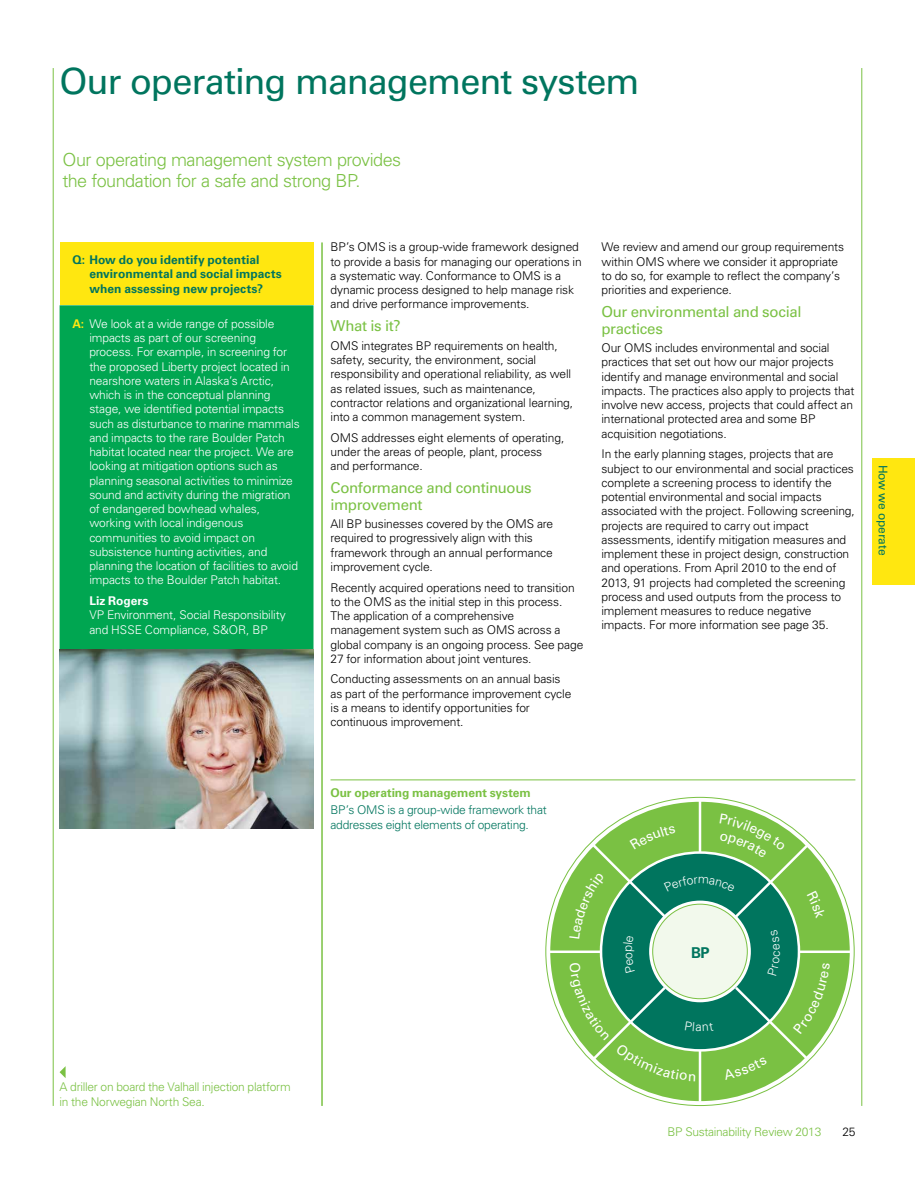
<style>
.page{position:relative;width:915px;height:1191px;background:#fff}
.page>*{position:absolute;margin:0;border:0;box-sizing:border-box;transform-origin:0 0}
.t1{font:36px "Univers GT";letter-spacing:-.025em;color:#00755e}
.t2{font:300 18px/21px "Univers GT";letter-spacing:-.03em;color:#7ac143}
.t3{font:15px/16.5px "Univers GT";letter-spacing:-.02em;color:#7ac143}
.t4{font:700 15px "Univers GT";color:#00755e}
.t5{font:300 12px/14.2px "Univers GT";letter-spacing:-.01em;color:#000}
.t6{font:300 12px/14.2px "Univers GT";letter-spacing:-.01em;color:#fff}
.t7{font:300 12px/14.2px "Univers GT";letter-spacing:-.025em;color:#7ac143}
.t8{font:700 12px/14.2px "Univers GT";color:#00755e}
.t9{font:300 12px/14.2px "Univers GT";letter-spacing:-.02em;color:#00755e}
.t10{font:700 12px "Univers GT";letter-spacing:-.01em;color:#7ac143}
.t11{font:12px "Univers GT";letter-spacing:-.015em;color:#00755e}
.t12{font:700 12px "Univers GT";color:#fff}
.s1{font-weight:700;color:#ffe710}
</style>
<div class="page">
<div style="left:60px;top:242px;width:253px;height:63px;background:#ffe710"></div>
<div style="left:60px;top:305px;width:253px;height:345px;background:#00a651"></div>
<div style="left:872px;top:459px;width:42px;height:126px;background:#ffe710"></div>
<img style="left:60px;top:650px;width:253px;height:178px">
<hr style="left:321px;top:242px;width:1px;height:864px;background:#7ac143">
<svg style="left:60px;top:1066px;width:6px;height:12px"></svg>
<hr style="left:53px;top:68px;width:1px;height:1038px;background:#7ac143">
<hr style="left:861px;top:68px;width:1px;height:1038px;background:#7ac143">
<div style="left:550px;top:801px;width:299px;height:300px;background:#7ac143;border-radius:50%"></div>
<hr style="left:698px;top:800px;width:3px;height:301px;background:#fff">
<hr style="left:549px;top:950px;width:301px;height:3px;background:#fff">
<svg style="left:590px;top:842px;width:220px;height:219px"></svg>
<div style="left:652px;top:904px;width:95px;height:94px;background:#f2f9ec;border-radius:50%"></div>
<hr style="left:330px;top:779px;width:525px;height:1px;background:#7ac143">
<svg style="left:615px;top:1043px;width:80px;height:38px"></svg>
<svg style="left:569px;top:962px;width:40px;height:78px"></svg>
<svg style="left:629px;top:842px;width:46px;height:7px"></svg>
<svg style="left:569px;top:873px;width:37px;height:66px"></svg>
<svg style="left:806px;top:891px;width:4px;height:27px"></svg>
<svg style="left:792px;top:963px;width:37px;height:71px"></svg>
<svg style="left:723px;top:1057px;width:44px;height:4px"></svg>
<svg style="left:663px;top:875px;width:71px;height:16px"></svg>
<svg style="left:623px;top:935px;width:11px;height:38px"></svg>
<svg style="left:684px;top:1021px;width:29px;height:10px"></svg>
<svg style="left:767px;top:929px;width:12px;height:47px"></svg>
<svg style="left:719px;top:813px;width:66px;height:44px"></svg>
<h1 class="t1" style="left:60px;top:60px;width:581px">Our operating management system</h1>
<h2 class="t2" style="left:62px;top:149px;width:340px">Our operating management system provides the foundation for a safe and strong BP.</h2>
<p class="t8" style="left:89px;top:253px;width:194px;text-indent:-17px">Q: How do you identify potential environmental and social impacts when assessing new projects?</p>
<p class="t6" style="left:89px;top:316px;width:212px;text-indent:-17px"><span class="s1">A:</span> We look at a wide range of possible impacts as part of our screening process. For example, in screening for the proposed Liberty project located in nearshore waters in Alaska’s Arctic, which is in the conceptual planning stage, we identified potential impacts such as disturbance to marine mammals and impacts to the rare Boulder Patch habitat located near the project. We are looking at mitigation options such as planning seasonal activities to minimize sound and activity during the migration of endangered bowhead whales, working with local indigenous communities to avoid impact on subsistence hunting activities, and planning the location of facilities to avoid impacts to the Boulder Patch habitat.</p>
<p class="t12" style="left:89px;top:594px;width:61px">Liz Rogers</p>
<p class="t6" style="left:89px;top:608px;width:198px">VP Environment, Social Responsibility and HSSE Compliance, S&amp;OR, BP</p>
<p class="t5" style="left:330px;top:240px;width:253px">BP’s OMS is a group-wide framework designed to provide a basis for managing our operations in a systematic way. Conformance to OMS is a dynamic process designed to help manage risk and drive performance improvements.</p>
<p class="t3" style="left:330px;top:318px;width:71px">What is it?</p>
<p class="t5" style="left:330px;top:338px;width:244px">OMS integrates BP requirements on health, safety, security, the environment, social responsibility and operational reliability, as well as related issues, such as maintenance, contractor relations and organizational learning, into a common management system.</p>
<p class="t5" style="left:330px;top:430px;width:235px">OMS addresses eight elements of operating, under the areas of people, plant, process<br>and performance.</p>
<p class="t3" style="left:330px;top:480px;width:203px">Conformance and continuous improvement</p>
<p class="t5" style="left:330px;top:517px;width:224px">All BP businesses covered by the OMS are required to progressively align with this framework through an annual performance improvement cycle.</p>
<p class="t5" style="left:330px;top:580px;width:254px">Recently acquired operations need to transition to the OMS as the initial step in this process.<br>The application of a comprehensive management system such as OMS across a global company is an ongoing process. See page 27 for information about joint ventures.</p>
<p class="t5" style="left:330px;top:672px;width:242px">Conducting assessments on an annual basis as part of the performance improvement cycle is a means to identify opportunities for continuous improvement.</p>
<p class="t5" style="left:601px;top:240px;width:244px">We review and amend our group requirements within OMS where we consider it appropriate to do so, for example to reflect the company’s priorities and experience.</p>
<p class="t3" style="left:601px;top:304px;width:201px">Our environmental and social practices</p>
<p class="t5" style="left:601px;top:341px;width:254px">Our OMS includes environmental and social practices that set out how our major projects identify and manage environmental and social impacts. The practices also apply to projects that involve new access, projects that could affect an international protected area and some BP acquisition negotiations.</p>
<p class="t5" style="left:601px;top:447px;width:255px">In the early planning stages, projects that are subject to our environmental and social practices complete a screening process to identify the potential environmental and social impacts associated with the project. Following screening, projects are required to carry out impact assessments, identify mitigation measures and implement these in project design, construction and operations. From April 2010 to the end of 2013, 91 projects had completed the screening process and used outputs from the process to implement measures to reduce negative impacts. For more information see page 35.</p>
<p class="t11" style="left:889px;top:465px;width:92px;rotate:90deg">How we operate</p>
<p class="t10" style="left:330px;top:785px;width:202px">Our operating management system</p>
<p class="t9" style="left:330px;top:803px;width:218px">BP’s OMS is a group-wide framework that addresses eight elements of operating.</p>
<p class="t4" style="left:690px;top:943px;width:20px">BP</p>
<p class="t7" style="left:60px;top:1080px;width:232px">A driller on board the Valhall injection platform in the Norwegian North Sea.</p>
<p class="t7" style="left:667px;top:1124px;width:155px">BP Sustainability Review 2013</p>
<p class="t5" style="left:842px;top:1124px;width:15px">25</p>
</div>
